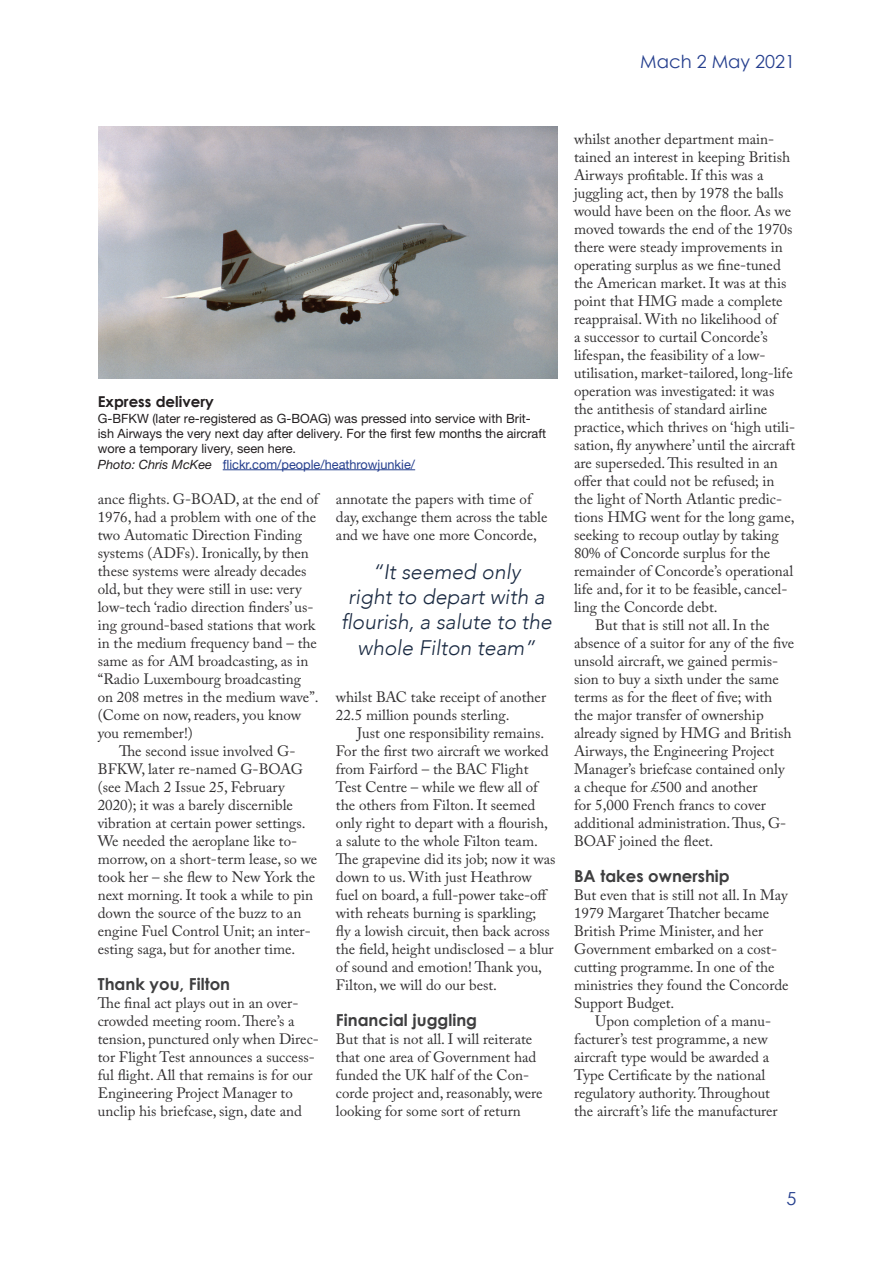
<style>
.page{position:relative;width:893px;height:1263px;background:#fff}
.page>*{position:absolute;margin:0;border:0;box-sizing:border-box;transform-origin:0 0}
.t1{font:italic 300 21px/25.2px "Avenir";color:#1a2a42;text-align:center}
.t2{font:18px "Century Gothic";color:#253f8e}
.t3{font:700 16.5px "Century Gothic";color:#3e3e3f}
.t4{font:15px/18px "Adobe Caslon Pro";color:#312f30}
.t5{font:700 15px "Century Gothic";color:#231f20}
.t6{font:12.75px/15.3px "Helvetica Neue";color:#231f20}
.s1{font-style:italic}
.s2{color:#253f8e}
</style>
<div class="page">
<img style="left:98px;top:126px;width:460px;height:252px">
<hr style="left:223px;top:469px;width:192px;height:1px;background:#253f8e">
<p class="t2" style="left:640px;top:50px;width:156px">Mach 2 May 2021</p>
<p class="t5" style="left:98px;top:392px;width:118px">Express delivery</p>
<p class="t6" style="left:98px;top:410px;width:450px">G-BFKW (later re-registered as G-BOAG) was pressed into service with Brit&shy;ish Airways the very next day after delivery. For the first few months the aircraft wore a temporary livery, seen here.<br><span class="s1">Photo: Chris McKee</span> <span class="s2">flickr.com/people/heathrowjunkie/</span></p>
<p class="t4" style="left:98px;top:490px;width:222px">ance flights. G-BOAD, at the end of</p>
<p class="t4" style="left:98px;top:508px;width:220px">1976, had a problem with one of the</p>
<p class="t4" style="left:98px;top:526px;width:206px">two Automatic Direction Finding</p>
<p class="t4" style="left:98px;top:544px;width:213px">systems (ADFs). Ironically, by then</p>
<p class="t4" style="left:98px;top:562px;width:210px">these systems were already decades</p>
<p class="t4" style="left:98px;top:580px;width:205px">old, but they were still in use: very</p>
<p class="t4" style="left:98px;top:598px;width:217px">low-tech ‘radio direction finders’ us-</p>
<p class="t4" style="left:98px;top:616px;width:219px">ing ground-based stations that work</p>
<p class="t4" style="left:98px;top:634px;width:221px">in the medium frequency band – the</p>
<p class="t4" style="left:98px;top:652px;width:212px">same as for AM broadcasting, as in</p>
<p class="t4" style="left:98px;top:670px;width:205px">“Radio Luxembourg broadcasting</p>
<p class="t4" style="left:98px;top:688px;width:222px">on 208 metres in the medium wave”.</p>
<p class="t4" style="left:98px;top:706px;width:205px">(Come on now, readers, you know</p>
<p class="t4" style="left:98px;top:724px;width:96px">you remember!)</p>
<p class="t4" style="left:119px;top:742px;width:178px">The second issue involved G-</p>
<p class="t4" style="left:98px;top:760px;width:207px">BFKW, later re-named G-BOAG</p>
<p class="t4" style="left:98px;top:778px;width:188px">(see Mach 2 Issue 25, February</p>
<p class="t4" style="left:98px;top:796px;width:197px">2020); it was a barely discernible</p>
<p class="t4" style="left:98px;top:814px;width:209px">vibration at certain power settings.</p>
<p class="t4" style="left:98px;top:832px;width:201px">We needed the aeroplane like to-</p>
<p class="t4" style="left:98px;top:850px;width:221px">morrow, on a short-term lease, so we</p>
<p class="t4" style="left:98px;top:868px;width:219px">took her – she flew to New York the</p>
<p class="t4" style="left:98px;top:886px;width:217px">next morning. It took a while to pin</p>
<p class="t4" style="left:98px;top:904px;width:205px">down the source of the buzz to an</p>
<p class="t4" style="left:98px;top:922px;width:215px">engine Fuel Control Unit; an inter-</p>
<p class="t4" style="left:98px;top:940px;width:199px">esting saga, but for another time.</p>
<p class="t3" style="left:98px;top:974px;width:134px">Thank you, Filton</p>
<p class="t4" style="left:98px;top:994px;width:223px">The final act plays out in an over&shy;crowded meeting room. There’s a tension, punctured only when Direc&shy;tor Flight Test announces a success&shy;ful flight. All that remains is for our Engineering Project Manager to unclip his briefcase, sign, date and</p>
<p class="t4" style="left:336px;top:490px;width:213px">annotate the papers with time of day, exchange them across the table and we have one more Concorde,</p>
<h1 class="t1" style="left:341px;top:559px;width:212px">“It seemed only<br>right to depart with a flourish, a salute to the whole Filton team”</h1>
<p class="t4" style="left:336px;top:688px;width:212px">whilst BAC take receipt of another<br>22.5 million pounds sterling.</p>
<p class="t4" style="left:336px;top:724px;width:221px;text-indent:21px">Just one responsibility remains.<br>For the first two aircraft we worked from Fairford – the BAC Flight Test Centre – while we flew all of the others from Filton. It seemed only right to depart with a flourish, a salute to the whole Filton team.<br>The grapevine did its job; now it was down to us. With just Heathrow fuel on board, a full-power take-off with reheats burning is sparkling;<br>fly a lowish circuit, then back across the field, height undisclosed – a blur of sound and emotion! Thank you, Filton, we will do our best.</p>
<p class="t3" style="left:336px;top:1010px;width:143px">Financial juggling</p>
<p class="t4" style="left:336px;top:1030px;width:208px">But that is not all. I will reiterate that one area of Government had funded the UK half of the Con&shy;corde project and, reasonably, were looking for some sort of return</p>
<p class="t4" style="left:574px;top:130px;width:202px">whilst another department main-</p>
<p class="t4" style="left:574px;top:148px;width:218px">tained an interest in keeping British</p>
<p class="t4" style="left:574px;top:166px;width:191px">Airways profitable. If this was a</p>
<p class="t4" style="left:574px;top:184px;width:211px">juggling act, then by 1978 the balls</p>
<p class="t4" style="left:574px;top:202px;width:218px">would have been on the floor. As we</p>
<p class="t4" style="left:574px;top:220px;width:220px">moved towards the end of the 1970s</p>
<p class="t4" style="left:574px;top:238px;width:210px">there were steady improvements in</p>
<p class="t4" style="left:574px;top:256px;width:208px">operating surplus as we fine-tuned</p>
<p class="t4" style="left:574px;top:274px;width:214px">the American market. It was at this</p>
<p class="t4" style="left:574px;top:292px;width:210px">point that HMG made a complete</p>
<p class="t4" style="left:574px;top:310px;width:205px">reappraisal. With no likelihood of</p>
<p class="t4" style="left:574px;top:328px;width:195px">a successor to curtail Concorde’s</p>
<p class="t4" style="left:574px;top:346px;width:193px">lifespan, the feasibility of a low-</p>
<p class="t4" style="left:574px;top:364px;width:220px">utilisation, market-tailored, long-life</p>
<p class="t4" style="left:574px;top:382px;width:202px">operation was investigated: it was</p>
<p class="t4" style="left:574px;top:400px;width:195px">the antithesis of standard airline</p>
<p class="t4" style="left:574px;top:418px;width:223px">practice, which thrives on ‘high utili-</p>
<p class="t4" style="left:574px;top:436px;width:223px">sation, fly anywhere’ until the aircraft</p>
<p class="t4" style="left:574px;top:454px;width:205px">are superseded. This resulted in an</p>
<p class="t4" style="left:574px;top:472px;width:202px">offer that could not be refused; in</p>
<p class="t4" style="left:574px;top:490px;width:209px">the light of North Atlantic predic-</p>
<p class="t4" style="left:574px;top:508px;width:222px">tions HMG went for the long game,</p>
<p class="t4" style="left:574px;top:526px;width:206px">seeking to recoup outlay by taking</p>
<p class="t4" style="left:574px;top:544px;width:198px">80% of Concorde surplus for the</p>
<p class="t4" style="left:574px;top:562px;width:221px">remainder of Concorde’s operational</p>
<p class="t4" style="left:574px;top:580px;width:215px">life and, for it to be feasible, cancel-</p>
<p class="t4" style="left:574px;top:598px;width:145px">ling the Concorde debt.</p>
<p class="t4" style="left:595px;top:616px;width:176px">But that is still not all. In the</p>
<p class="t4" style="left:574px;top:634px;width:222px">absence of a suitor for any of the five</p>
<p class="t4" style="left:574px;top:652px;width:206px">unsold aircraft, we gained permis-</p>
<p class="t4" style="left:574px;top:670px;width:206px">sion to buy a sixth under the same</p>
<p class="t4" style="left:574px;top:688px;width:200px">terms as for the fleet of five; with</p>
<p class="t4" style="left:574px;top:706px;width:191px">the major transfer of ownership</p>
<p class="t4" style="left:574px;top:724px;width:219px">already signed by HMG and British</p>
<p class="t4" style="left:574px;top:742px;width:202px">Airways, the Engineering Project</p>
<p class="t4" style="left:574px;top:760px;width:212px">Manager’s briefcase contained only</p>
<p class="t4" style="left:574px;top:778px;width:185px">a cheque for £500 and another</p>
<p class="t4" style="left:574px;top:796px;width:193px">for 5,000 French francs to cover</p>
<p class="t4" style="left:574px;top:814px;width:214px">additional administration. Thus, G-</p>
<p class="t4" style="left:574px;top:832px;width:141px">BOAF joined the fleet.</p>
<p class="t3" style="left:574px;top:866px;width:157px">BA takes ownership</p>
<p class="t4" style="left:574px;top:886px;width:216px">But even that is still not all. In May<br>1979 Margaret Thatcher became<br>British Prime Minister, and her<br>Government embarked on a cost&shy;cutting programme. In one of the ministries they found the Concorde<br>Support Budget.</p>
<p class="t4" style="left:574px;top:1012px;width:205px;text-indent:21px">Upon completion of a manu&shy;facturer’s test programme, a new aircraft type would be awarded a<br>Type Certificate by the national regulatory authority. Throughout the aircraft’s life the manufacturer</p>
<p class="t2" style="left:787px;top:1188px;width:11px">5</p>
</div>
